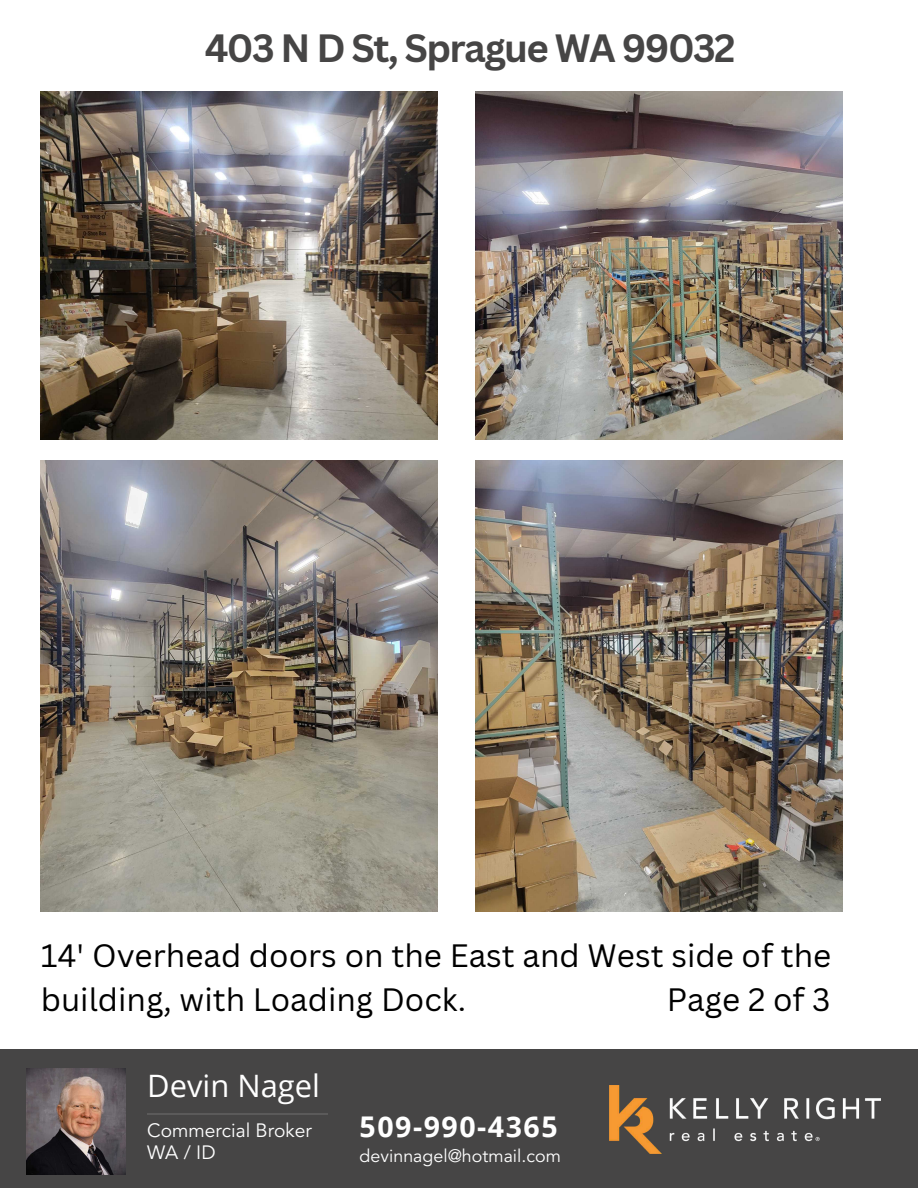
<style>
.page{position:relative;width:918px;height:1188px;background:#fff}
.page>*{position:absolute;margin:0;border:0;box-sizing:border-box;transform-origin:0 0}
.t1{font:700 38.4px "Canva Sans";letter-spacing:-.04em;color:#464545}
.t2{font:31.5px/43.8px "Canva Sans";color:#000}
.t3{font:30.9px "Open Sans";color:#fff}
.t4{font:700 28.5px "Open Sans";letter-spacing:.055em;color:#fff}
.t5{font:19.2px "Avenir";color:#fff}
.t6{font:17.85px "Avenir";color:#fff}
</style>
<div class="page">
<div style="left:0;top:1049px;width:918px;height:139px;background:#464545"></div>
<img style="left:27px;top:1068px;width:99px;height:107px">
<hr style="left:147px;top:1113px;width:181px;height:1px;background:#727171">
<img style="left:609px;top:1085px;width:271px;height:69px">
<img style="left:41px;top:92px;width:397px;height:347px">
<img style="left:476px;top:92px;width:367px;height:347px">
<img style="left:41px;top:460px;width:397px;height:451px">
<img style="left:476px;top:460px;width:367px;height:451px">
<h2 class="t1" style="left:205px;top:21px;width:532px">403 N D St, Sprague WA 99032</h2>
<p class="t2" style="left:41px;top:933px;width:792px">14' Overhead doors on the East and West side of the building, with Loading Dock.</p>
<p class="t2" style="left:667px;top:977px;width:165px">Page 2 of 3</p>
<h3 class="t3" style="left:147px;top:1064px;width:174px">Devin Nagel</h3>
<p class="t5" style="left:147px;top:1120px;width:166px">Commercial Broker</p>
<p class="t5" style="left:147px;top:1142px;width:70px">WA / ID</p>
<p class="t4" style="left:360px;top:1106px;width:199px">509-990-4365</p>
<p class="t6" style="left:360px;top:1146px;width:203px">devinnagel@hotmail.com</p>
</div>
